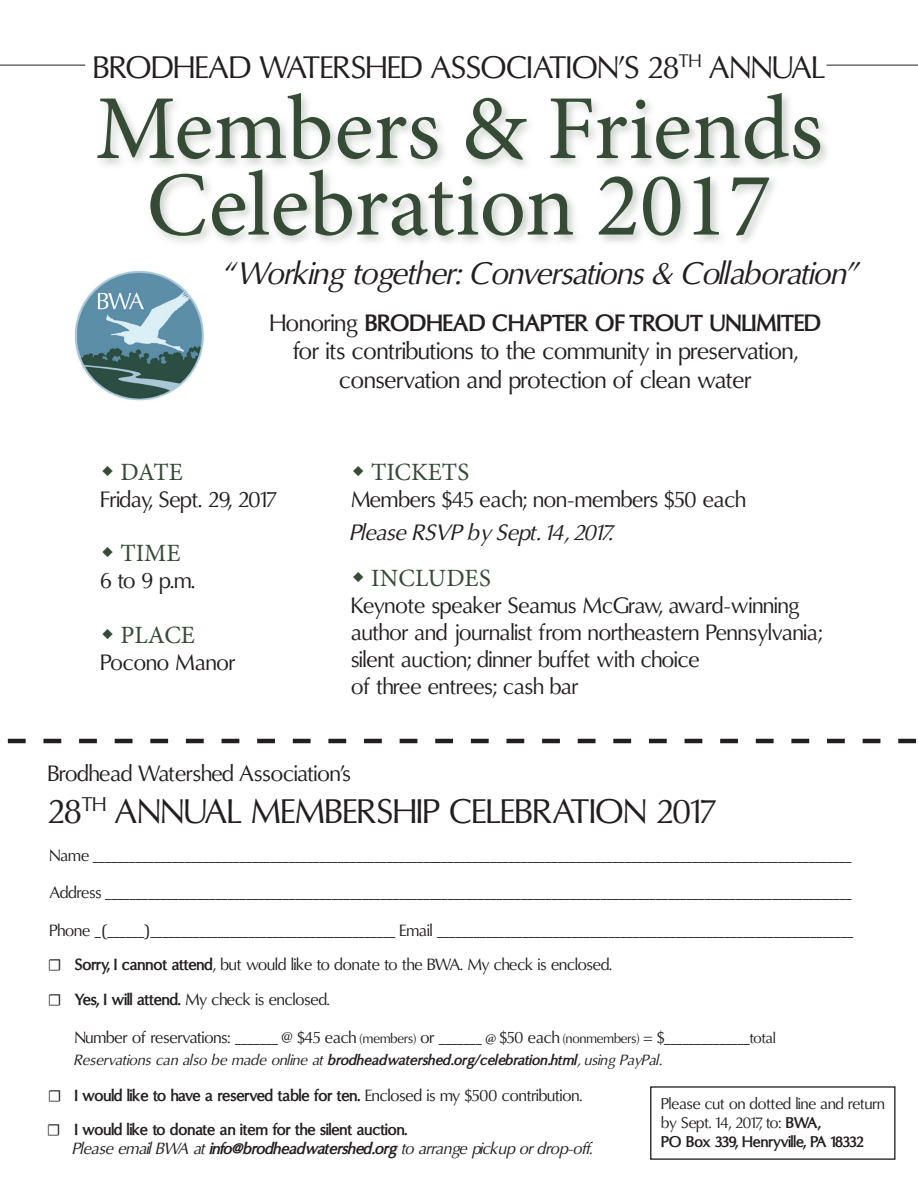
<style>
.page{position:relative;width:918px;height:1188px;background:#fff}
.page>*{position:absolute;margin:0;border:0;box-sizing:border-box;transform-origin:0 0}
.t1{font:91.5px "Minion Pro";color:#364b36}
.t2{font:34.5px "Oregon LDO";color:#231f20}
.t3{font:italic 31.5px "Oregon LDO";color:#231f20}
.t4{font:31.5px "Oregon LDO";color:#231f20}
.t5{font:24.9px "Minion Pro";color:#364b36}
.t6{font:24px "Oregon LDO";color:#231f20}
.t7{font:700 24px "Oregon LDO";color:#231f20}
.t8{font:22.5px "Oregon LDO";color:#231f20}
.t9{font:italic 22.5px "Oregon LDO";color:#231f20}
.t10{font:16.5px "Cambria";color:#231f20}
.t11{font:16.5px "Oregon LDO";color:#231f20}
.t12{font:700 16.5px "Oregon LDO";color:#231f20}
.t13{font:700 16.35px/19.6px "Oregon LDO";color:#231f20}
.t14{font:15.75px/18.9px "Oregon LDO";color:#231f20}
.t15{font:700 15.75px "Oregon LDO";color:#231f20}
.t16{font:italic 15px "Oregon LDO";letter-spacing:.02em;color:#231f20}
.s1{font-weight:400}
.s2{font-family:"Oregon LDO"}
.s3{font-family:"Minion Pro"}
.s4{font-weight:700}
.s5{font-family:"Cambria"}
.s6{font-size:13.5px}
.s7{font-family:"Minion Pro";font-size:15px}
.s8{font-size:15px}
.s9{font-family:"Minion Pro";font-weight:400}
.s10{font-family:"Minion Pro";font-weight:400;font-size:16.5px}
.s11{font-size:16.5px}
.s12{font-weight:400;font-style:italic}
.s13{font-style:italic}
</style>
<div class="page">
<div style="left:94px;top:89px;width:739px;height:159px;background:#364b36;opacity:.28"></div>
<div style="left:650px;top:1086px;width:246px;height:74px;border:1px solid #231f20"></div>
<hr style="left:0;top:65px;width:85px;height:1px;background:#231f20">
<hr style="left:826px;top:65px;width:92px;height:1px;background:#231f20">
<svg style="left:7px;top:739px;width:910px;height:4px"></svg>
<img style="left:74px;top:271px;width:130px;height:130px">
<p class="t4" style="left:93px;top:49px;width:733px">BRODHEAD WATERSHED ASSOCIATION’S 28<sup>TH</sup> ANNUAL</p>
<p class="t1" style="left:95px;top:68px;width:729px">Members &amp; Friends</p>
<p class="t1" style="left:146px;top:144px;width:627px">Celebration 2017</p>
<p class="t3" style="left:226px;top:255px;width:636px">“Working together: Conversations &amp; Collaboration”</p>
<p class="t7" style="left:270px;top:309px;width:553px"><span class="s1">Honoring</span> BRODHEAD CHAPTER OF TROUT UNLIMITED</p>
<p class="t6" style="left:293px;top:337px;width:506px">for its contributions to the community in preservation,</p>
<p class="t6" style="left:339px;top:366px;width:414px">conservation and protection of clean water</p>
<p class="t5" style="left:121px;top:455px;width:64px">DATE</p>
<p class="t8" style="left:100px;top:486px;width:178px">Friday, Sept. 29, 2017</p>
<p class="t5" style="left:121px;top:536px;width:62px">TIME</p>
<p class="t8" style="left:100px;top:567px;width:96px">6 to 9 p.m.</p>
<p class="t5" style="left:121px;top:619px;width:76px">PLACE</p>
<p class="t8" style="left:100px;top:650px;width:137px">Pocono Manor</p>
<p class="t5" style="left:371px;top:455px;width:100px">TICKETS</p>
<p class="t8" style="left:351px;top:486px;width:396px">Members $45 each; non-members $50 each</p>
<p class="t9" style="left:351px;top:519px;width:264px">Please RSVP by Sept. 14, 2017.</p>
<p class="t5" style="left:371px;top:562px;width:121px">INCLUDES</p>
<p class="t8" style="left:351px;top:593px;width:450px">Keynote speaker Seamus McGraw, award-winning</p>
<p class="t8" style="left:351px;top:620px;width:473px">author and journalist from northeastern Pennsylvania;</p>
<p class="t8" style="left:351px;top:647px;width:350px">silent auction; dinner buffet with choice</p>
<p class="t8" style="left:351px;top:674px;width:229px">of three entrees; cash bar</p>
<p class="t8" style="left:48px;top:761px;width:305px">Brodhead Watershed Association’s</p>
<p class="t2" style="left:48px;top:791px;width:670px">28<sup>TH</sup> ANNUAL MEMBERSHIP CELEBRATION 2017</p>
<p class="t10" style="left:50px;top:845px;width:804px"><span class="s2">Name</span> ____________________________________________________________________________________________________________________________</p>
<p class="t10" style="left:50px;top:883px;width:804px"><span class="s2">Address</span> __________________________________________________________________________________________________________________________</p>
<p class="t10" style="left:50px;top:920px;width:805px"><span class="s2">Phone</span> _(______)________________________________________ <span class="s2">Email</span> ____________________________________________________________________</p>
<p class="t11" style="left:48px;top:955px;width:566px"><span class="s3">☐</span> <span class="s4">Sorry, I cannot attend</span>, but would like to donate to the BWA. My check is enclosed.</p>
<p class="t11" style="left:48px;top:990px;width:284px"><span class="s3">☐</span> <span class="s4">Yes, I will attend.</span> My check is enclosed.</p>
<p class="t11" style="left:75px;top:1027px;width:702px">Number of reservations: <span class="s5">_______</span> @ $45 each <span class="s6">(members)</span> or <span class="s5">_______</span> <span class="s7">@</span> $50 each <span class="s6">(nonmembers)</span> = $<span class="s5">______________</span><span class="s8">total</span></p>
<p class="t16" style="left:75px;top:1051px;width:589px">Reservations can also be made online at <span class="s4">brodheadwatershed.org/celebration.html</span>, using PayPal.</p>
<p class="t12" style="left:48px;top:1086px;width:536px"><span class="s9">☐</span> I would like to have a reserved table for ten. <span class="s1">Enclosed is my $500 contribution.</span></p>
<p class="t13" style="left:73px;top:1120px;width:521px;text-indent:-26px"><span class="s10">☐</span> <span class="s11">I</span> would like to donate an item for the silent auction.<br><span class="s12">Please email BWA at</span> <span class="s13">info@brodheadwatershed.org</span> <span class="s12">to arrange pickup or drop-off.</span></p>
<p class="t14" style="left:661px;top:1095px;width:225px">Please cut on dotted line and return by Sept. 14, 2017, to: <span class="s4">BWA,</span></p>
<p class="t15" style="left:661px;top:1133px;width:204px">PO Box 339, Henryville, PA 18332</p>
</div>
